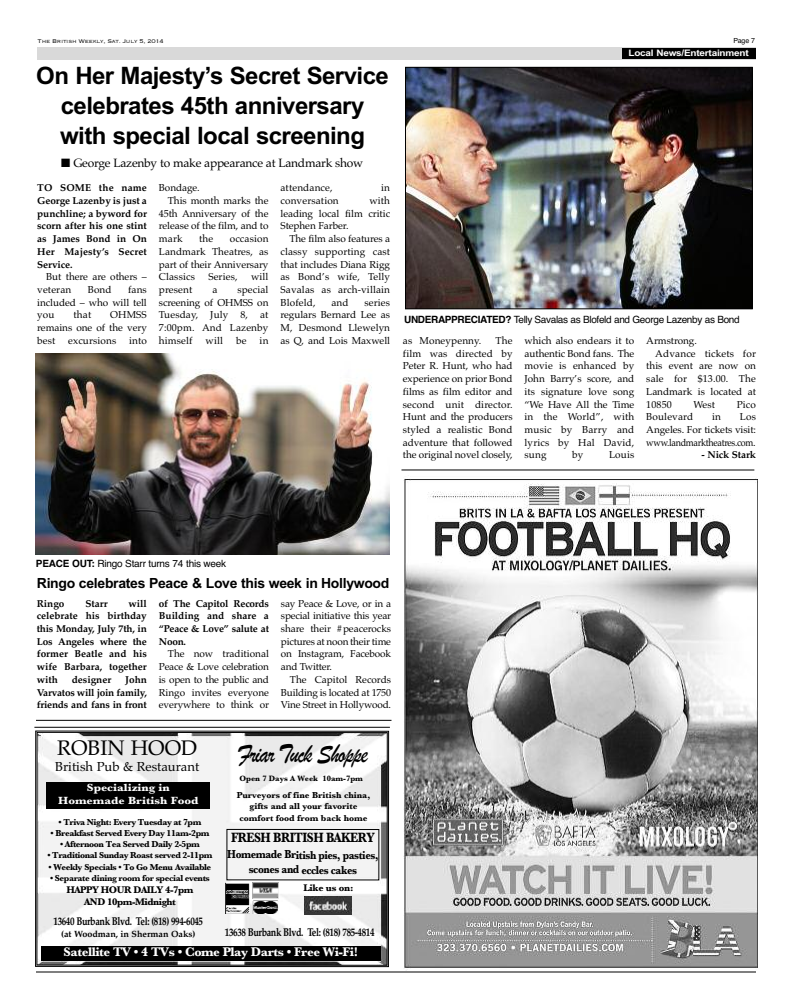
<style>
.page{position:relative;width:792px;height:1008px;background:#fff}
.page>*{position:absolute;margin:0;border:0;box-sizing:border-box;transform-origin:0 0}
.t1{font:27.6px "Brush Script";letter-spacing:-.045em;color:#000;scale:.83 1}
.t2{font:700 24px/30px "Arial";letter-spacing:-.02em;color:#000;text-align:center}
.t3{font:21px "Palatino";color:#000}
.t4{font:700 14px "Arial";letter-spacing:-.02em;color:#000}
.t5{font:700 14px "Baskerville";letter-spacing:-.04em;color:#000;scale:.87 1}
.t6{font:700 13px "Baskerville";letter-spacing:-.035em;color:#fff}
.t7{font:13px "Palatino";color:#000}
.t8{font:700 12px/15px "Baskerville";letter-spacing:-.04em;color:#000;text-align:center;scale:.87 1}
.t9{font:12px "Palatino";letter-spacing:-.02em;color:#000}
.t10{font:700 11.2px "Palatino";letter-spacing:-.04em;color:#000;scale:.8 1}
.t11{font:700 10.8px/13.6px "Baskerville";color:#fff;text-align:center;scale:1.11 1}
.t12{font:10px/12.7px "Palatino";letter-spacing:-.005em;color:#000;text-align:justify}
.t13{font:700 10px/12.7px "Palatino";letter-spacing:-.005em;color:#000;text-align:justify}
.t14{font:10px "Palatino";letter-spacing:.015em;color:#000}
.t15{font:10px "Helvetica";letter-spacing:-.035em;color:#000}
.t16{font:700 10px/12.5px "Baskerville";letter-spacing:-.045em;color:#000;text-align:center}
.t17{font:700 9px "Baskerville";letter-spacing:-.045em;color:#000}
.t18{font:700 9px/11.2px "Baskerville";color:#000;text-align:center}
.t19{font:700 9px "Palatino";color:#000}
.t20{font:700 9px "Arial";letter-spacing:-.02em;color:#fff;scale:1.11 1}
.t21{font:700 8px "Baskerville";color:#000}
.t22{font:300 7px "Copperplate";letter-spacing:-.035em;color:#000}
.t23{font:7px "Helvetica";color:#000}
.s1{font-weight:700}
</style>
<div class="page">
<hr style="left:36px;top:972px;width:720px;height:1px;background:#000">
<div style="left:37px;top:47px;width:719px;height:12px;background:#d9d9d9"></div>
<div style="left:622px;top:48px;width:133px;height:11px;background:#000"></div>
<img style="left:404px;top:478px;width:353px;height:490px">
<hr style="left:401px;top:469px;width:353px;height:2px;background:#000">
<img style="left:407px;top:69px;width:344px;height:238px">
<div style="left:405px;top:67px;width:348px;height:242px;border:1px solid #000"></div>
<img style="left:35px;top:354px;width:355px;height:200px">
<hr style="left:36px;top:720px;width:356px;height:1px;background:#000">
<img style="left:39px;top:734px;width:346px;height:229px">
<div style="left:35px;top:731px;width:354px;height:236px;border:1px solid #000"></div>
<div style="left:37px;top:732px;width:350px;height:233px;border:1px solid #000"></div>
<div style="left:46px;top:782px;width:164px;height:26px;background:#000"></div>
<div style="left:41px;top:946px;width:339px;height:14px;background:#000"></div>
<div style="left:227px;top:829px;width:152px;height:51px;border:1px solid #000"></div>
<img style="left:253px;top:899px;width:25px;height:15px">
<svg style="left:253px;top:883px;width:25px;height:16px"></svg>
<img style="left:225px;top:882px;width:24px;height:31px">
<img style="left:304px;top:897px;width:47px;height:18px">
<hr style="left:34px;top:727px;width:356px;height:1px;background:#000">
<p class="t22" style="left:38px;top:36px;width:128px">The British Weekly, Sat. July 5, 2014</p>
<p class="t23" style="left:733px;top:36px;width:23px">Page 7</p>
<p class="t20" style="left:629px;top:47px;width:110px">Local News/entertainment</p>
<h2 class="t2" style="left:36px;top:61px;width:354px">on Her Majesty’s Secret Service celebrates 45th anniversary with special local screening</h2>
<p class="t9" style="left:61px;top:155px;width:303px">■ George Lazenby to make appearance at Landmark show</p>
<p class="t13" style="left:37px;top:182px;width:111px">TO SOME the name George Lazenby is just a punchline; a byword for scorn after his one stint as James Bond in On Her Majesty’s Secret Service.</p>
<p class="t12" style="left:37px;top:270px;width:111px;text-indent:9px">But there are others – veteran</p>
<p class="t12" style="left:37px;top:283px;width:111px;text-indent:91px">fans included – who will tell you</p>
<p class="t12" style="left:88px;top:283px;width:25px">Bond</p>
<p class="t12" style="left:74px;top:309px;width:19px">that</p>
<p class="t12" style="left:37px;top:309px;width:111px;text-indent:73px">OHMSS remains one of the very best</p>
<p class="t14" style="left:68px;top:334px;width:50px">excursions</p>
<p class="t12" style="left:129px;top:334px;width:19px">into</p>
<p class="t12" style="left:159px;top:182px;width:42px">Bondage.</p>
<p class="t12" style="left:168px;top:194px;width:102px">This month marks the</p>
<p class="t12" style="left:159px;top:207px;width:111px">45th Anniversary of the</p>
<p class="t12" style="left:159px;top:220px;width:111px">release of the film, and to</p>
<p class="t12" style="left:159px;top:232px;width:25px">mark</p>
<p class="t12" style="left:199px;top:232px;width:16px">the</p>
<p class="t12" style="left:159px;top:232px;width:111px;text-indent:71px">occasion Landmark Theatres, as part of their Anniversary Classics</p>
<p class="t12" style="left:208px;top:270px;width:31px">Series,</p>
<p class="t12" style="left:251px;top:270px;width:19px">will</p>
<p class="t12" style="left:159px;top:283px;width:111px;text-indent:78px">special screening of OHMSS on Tuesday, July 8, at 7:00pm. And Lazenby himself</p>
<p class="t14" style="left:159px;top:284px;width:35px">present</p>
<p class="t12" style="left:212px;top:283px;width:6px">a</p>
<p class="t12" style="left:206px;top:334px;width:19px">will</p>
<p class="t12" style="left:236px;top:334px;width:12px">be</p>
<p class="t12" style="left:260px;top:334px;width:10px">in</p>
<p class="t14" style="left:281px;top:182px;width:54px">attendance,</p>
<p class="t12" style="left:381px;top:182px;width:10px">in</p>
<p class="t14" style="left:281px;top:195px;width:60px">conversation</p>
<p class="t12" style="left:281px;top:194px;width:111px;text-indent:89px">with leading local film critic Stephen Farber.</p>
<p class="t12" style="left:281px;top:232px;width:111px;text-indent:9px">The film also features a classy supporting cast that includes Diana Rigg as Bond’s wife, Telly Savalas as arch-villain Blofeld,</p>
<p class="t12" style="left:331px;top:296px;width:19px">and</p>
<p class="t12" style="left:281px;top:296px;width:111px;text-indent:84px">series regulars Bernard Lee as M, Desmond Llewelyn as Q, and Lois Maxwell</p>
<p class="t15" style="left:404px;top:314px;width:337px"><span class="s1">UNDERAPPRECIATED?</span> Telly Savalas as Blofeld and George Lazenby as Bond</p>
<p class="t12" style="left:403px;top:334px;width:111px;text-indent:93px">The film was directed by Peter R. Hunt, who had experience on prior Bond films as film editor and second unit director.<br>Hunt and the producers styled a realistic Bond adventure that followed the original novel closely,</p>
<p class="t12" style="left:525px;top:334px;width:111px">which also endears it to authentic Bond fans. The movie is enhanced by John Barry’s score, and its signature love song “We Have All the Time in the World”, with music by Barry and lyrics by Hal David, sung</p>
<p class="t14" style="left:403px;top:335px;width:80px">as Moneypenny.</p>
<p class="t12" style="left:572px;top:449px;width:13px">by</p>
<p class="t12" style="left:609px;top:449px;width:27px">Louis</p>
<p class="t12" style="left:646px;top:334px;width:52px">Armstrong.</p>
<p class="t14" style="left:655px;top:347px;width:102px">Advance tickets for</p>
<p class="t12" style="left:646px;top:360px;width:111px">this event are now on</p>
<p class="t14" style="left:646px;top:373px;width:111px">sale for $13.00. The</p>
<p class="t12" style="left:646px;top:385px;width:111px">Landmark is located at</p>
<p class="t12" style="left:646px;top:398px;width:27px">10850</p>
<p class="t12" style="left:693px;top:398px;width:23px">West</p>
<p class="t12" style="left:737px;top:398px;width:21px">Pico</p>
<p class="t14" style="left:646px;top:411px;width:48px">Boulevard</p>
<p class="t12" style="left:712px;top:410px;width:10px">in</p>
<p class="t12" style="left:646px;top:410px;width:111px;text-indent:94px">Los Angeles. For tickets visit: www.landmarktheatres.com.</p>
<p class="t13" style="left:702px;top:449px;width:56px">- Nick Stark</p>
<p class="t15" style="left:36px;top:558px;width:192px"><span class="s1">PEACE OUT:</span> Ringo Starr turns 74 this week</p>
<h3 class="t4" style="left:37px;top:575px;width:354px">ringo celebrates Peace &amp; Love this week in Hollywood</h3>
<p class="t13" style="left:37px;top:597px;width:112px;text-indent:92px">will celebrate his birthday this Monday, July 7th, in Los Angeles where the former Beatle and his wife Barbara, together with</p>
<p class="t13" style="left:37px;top:597px;width:29px">Ringo</p>
<p class="t13" style="left:85px;top:597px;width:24px">Starr</p>
<p class="t13" style="left:37px;top:673px;width:112px;text-indent:88px">John Varvatos will join family, friends and fans in front</p>
<p class="t13" style="left:72px;top:673px;width:41px">designer</p>
<p class="t13" style="left:159px;top:597px;width:112px">of The Capitol Records Building and share a “Peace &amp; Love” salute at Noon.</p>
<p class="t12" style="left:159px;top:648px;width:112px;text-indent:9px">The now traditional Peace &amp; Love celebration is open to the public and Ringo invites everyone everywhere to think or</p>
<p class="t12" style="left:281px;top:597px;width:112px">say Peace &amp; Love, or in a special initiative this year share their #peacerocks pictures at noon their time on Instagram, Facebook and Twitter.</p>
<p class="t12" style="left:281px;top:673px;width:112px;text-indent:9px">The Capitol Records Building is located at 1750<br>Vine Street in Hollywood.</p>
<h3 class="t3" style="left:57px;top:736px;width:142px">ROBIN HOOD</h3>
<h3 class="t7" style="left:55px;top:759px;width:146px">British Pub &amp; Restaurant</h3>
<p class="t11" style="left:58px;top:780px;width:128px">Specializing in<br>Homemade British Food</p>
<p class="t17" style="left:59px;top:816px;width:144px">• Triva Night: Every Tuesday at 7pm</p>
<p class="t17" style="left:51px;top:827px;width:160px">• Breakfast Served Every Day 11am-2pm</p>
<p class="t17" style="left:60px;top:839px;width:141px">• Afternoon Tea Served Daily 2-5pm</p>
<p class="t17" style="left:47px;top:850px;width:167px">• Traditional Sunday Roast served 2-11pm</p>
<p class="t17" style="left:49px;top:861px;width:164px">• Weekly Specials • To Go Menu Available</p>
<p class="t17" style="left:50px;top:872px;width:161px">• Separate dining room for special events</p>
<p class="t16" style="left:66px;top:883px;width:129px">HAPPY HOUR DAILY 4-7pm<br>AND 10pm-Midnight</p>
<h3 class="t6" style="left:64px;top:944px;width:296px">Satellite TV • 4 TVs • Come Play Darts • Free Wi-Fi!</h3>
<h1 class="t1" style="left:238px;top:736px;width:158px">Friar Tuck Shoppe</h1>
<p class="t18" style="left:237px;top:789px;width:135px">Purveyors of fine British china, gifts and all your favorite comfort food from back home</p>
<h3 class="t5" style="left:231px;top:829px;width:167px">FRESH BRITISH BAKERY</h3>
<p class="t8" style="left:227px;top:847px;width:175px">Homemade British pies, pasties, scones and eccles cakes</p>
<p class="t21" style="left:240px;top:774px;width:125px">Open 7 Days A Week 10am-7pm</p>
<p class="t16" style="left:303px;top:881px;width:52px">Like us on:</p>
<p class="t10" style="left:54px;top:914px;width:188px">13640 Burbank Blvd. Tel: (818) 994-6045</p>
<p class="t19" style="left:61px;top:928px;width:136px">(at Woodman, in Sherman Oaks)</p>
<p class="t10" style="left:225px;top:926px;width:188px">13638 Burbank Blvd. Tel: (818) 785-4814</p>
</div>
